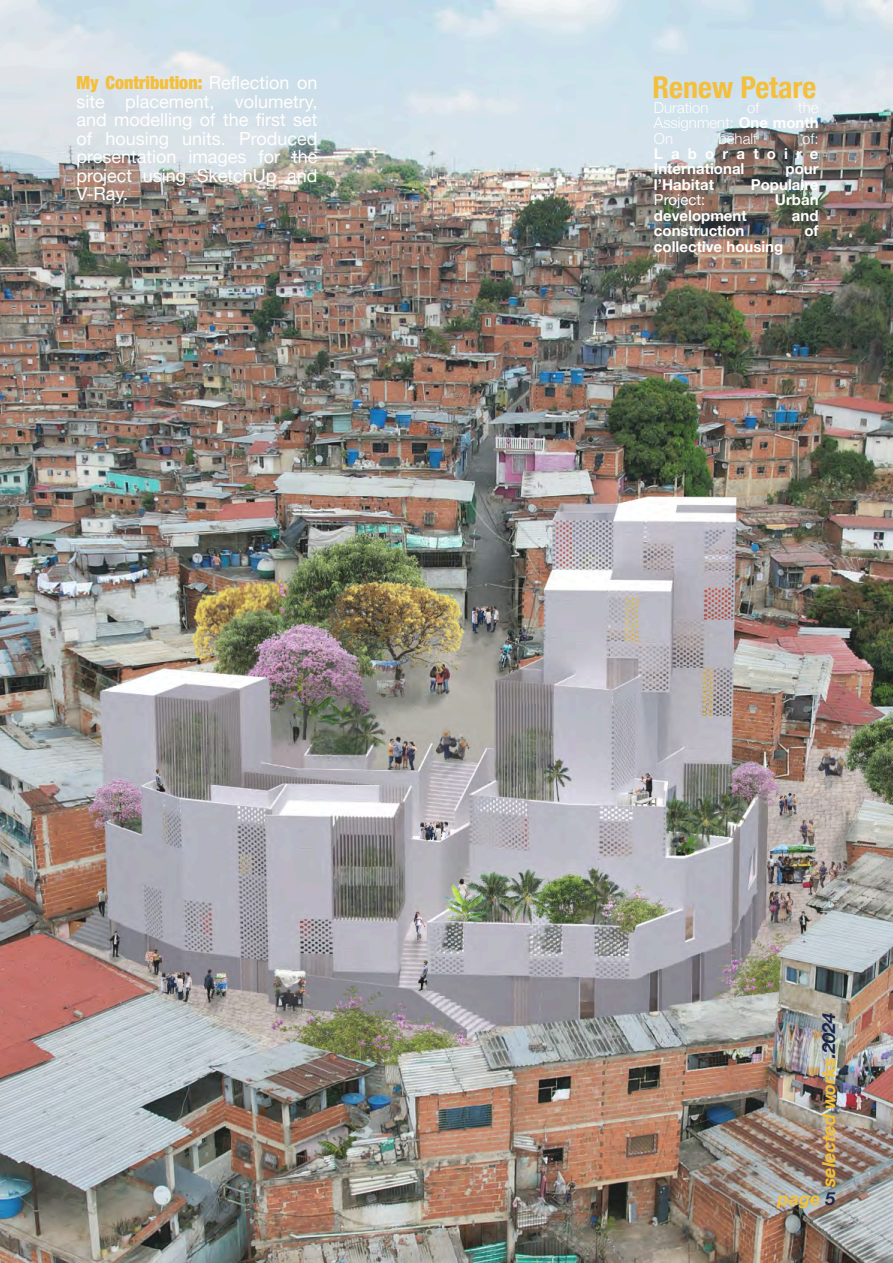
<style>
.page{position:relative;width:893px;height:1263px;background:#fff}
.page>*{position:absolute;margin:0;border:0;box-sizing:border-box;transform-origin:0 0}
.t1{font:700 condensed 30px "Helvetica Neue";color:#f4bf3a}
.t2{font:18px/18.5px "Helvetica Neue";color:#fffefd;text-align:justify}
.t3{font:italic 700 18px "Helvetica Neue";color:#f4bf3a}
.t4{font:700 15px/15.5px "Helvetica Neue";color:#fffefd}
.t5{font:300 15px/15.5px "Helvetica Neue";color:#fffefd;text-align:justify}
.t6{font:15px "Helvetica Neue";color:#fffefd}
.s1{font-weight:900;font-stretch:condensed;color:#f4bf3a}
.s2{font-weight:700}
.s3{color:#1b254a}
</style>
<div class="page">
<img style="left:0;top:0;width:893px;height:1263px">
<p class="t2" style="left:77px;top:74px;width:242px"><span class="s1">My Contribution:</span> Reflection on site placement, volumetry, and modelling of the first set of housing units. Produced presentation images for the project using SketchUp and V-Ray.</p>
<h1 class="t1" style="left:652px;top:69px;width:165px">Renew Petare</h1>
<p class="t5" style="left:654px;top:99px;width:166px;text-indent:144px">the Assignment: <span class="s2">One month </span>On</p>
<p class="t5" style="left:654px;top:99px;width:56px">Duration</p>
<p class="t5" style="left:747px;top:99px;width:14px">of</p>
<p class="t5" style="left:718px;top:130px;width:40px">behalf</p>
<p class="t5" style="left:802px;top:130px;width:18px">of:</p>
<p class="t4" style="left:654px;top:146px;width:166px">Laboratoire<br>International</p>
<p class="t4" style="left:785px;top:161px;width:35px">pour</p>
<p class="t4" style="left:654px;top:176px;width:61px">l’Habitat</p>
<p class="t4" style="left:751px;top:176px;width:69px">Populaire</p>
<p class="t6" style="left:654px;top:191px;width:53px">Project:</p>
<p class="t4" style="left:775px;top:192px;width:45px">Urban</p>
<p class="t4" style="left:654px;top:207px;width:94px">development</p>
<p class="t4" style="left:792px;top:207px;width:28px">and</p>
<p class="t4" style="left:654px;top:223px;width:92px">construction</p>
<p class="t4" style="left:804px;top:223px;width:16px">of</p>
<p class="t4" style="left:654px;top:238px;width:131px">collective housing</p>
<p class="t3" style="left:818px;top:1187px;width:177px;rotate:-90deg">selected works<span class="s3">.2024</span></p>
<p class="t3" style="left:778px;top:1188px;width:59px">page <span class="s3">5</span></p>
</div>
